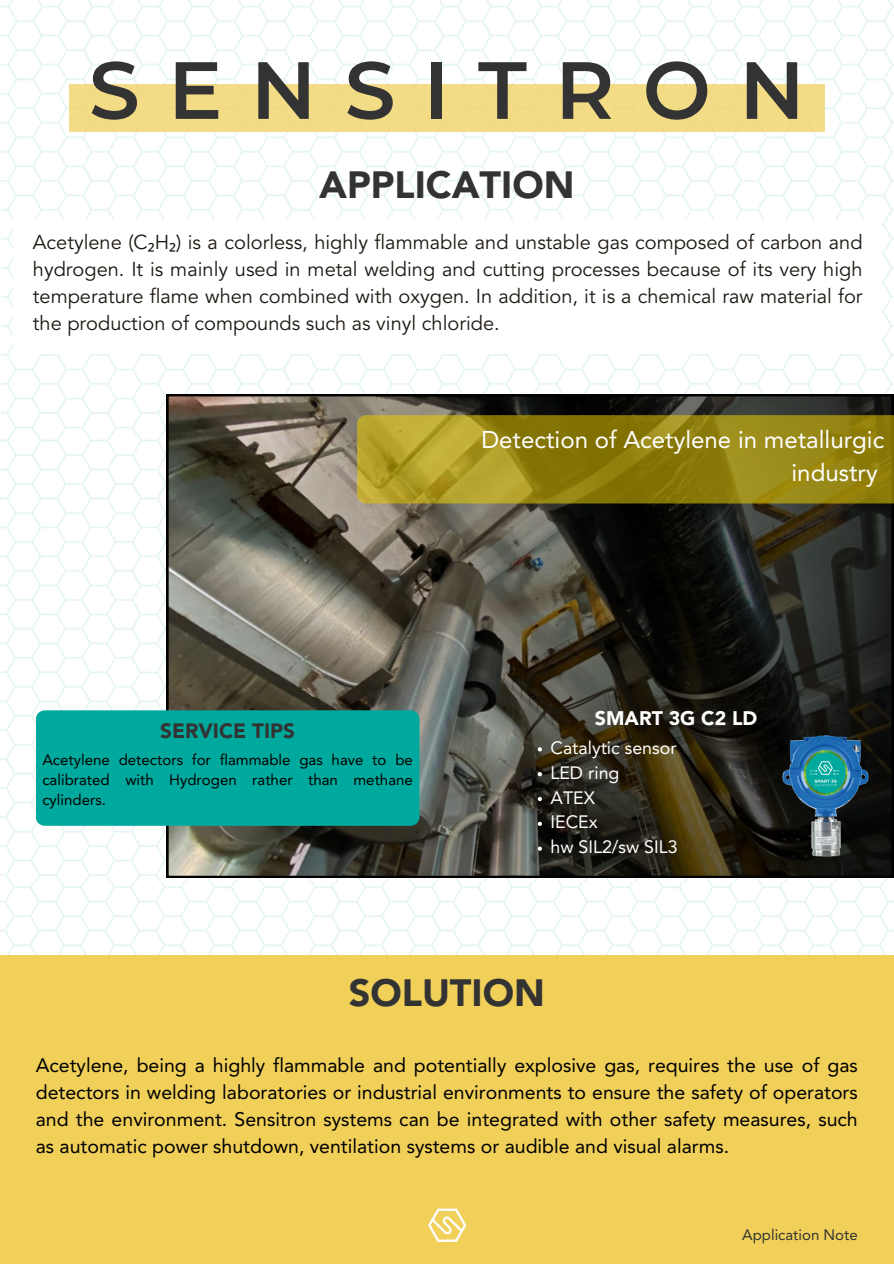
<style>
.page{position:relative;width:894px;height:1264px;background:#fff}
.page>*{position:absolute;margin:0;border:0;box-sizing:border-box;transform-origin:0 0}
.t1{font:600 80.85px "Montserrat";letter-spacing:.35em;color:#333}
.t2{font:900 37.65px "Avenir LT Std";color:#333}
.t3{font:24px/32.7px "Avenir LT Std";color:#fff;text-align:right}
.t4{font:900 20.55px "Avenir LT Std";color:#333}
.t5{font:19.95px/27px "Avenir LT Std";color:#1c1711;text-align:justify}
.t6{font:19.5px/27px "Avenir LT Std";color:#000;text-align:justify}
.t7{font:900 19.5px "Avenir LT Std";color:#fff}
.t8{font:17.85px "Avenir LT Std";color:#fff}
.t9{font:15px/20px "Avenir LT Std";color:#000;text-align:justify}
.t10{font:15px "Avenir LT Std";color:#333}
.s1{font-family:"Noto Sans"}
</style>
<div class="page">
<img style="left:0;top:434px;width:893px;height:520px">
<img style="left:2px;top:0;width:891px;height:434px">
<div style="left:69px;top:84px;width:755px;height:48px;background:#f4dc86"></div>
<div style="left:0;top:954px;width:893px;height:309px;background:#f1d05a"></div>
<img style="left:428px;top:1208px;width:39px;height:34px">
<svg style="left:167px;top:394px;width:726px;height:484px;background:#444238"></svg>
<div style="left:13px;top:220px;width:867px;height:134px;background:#fff"></div>
<svg style="left:357px;top:415px;width:536px;height:88px;background:#998816"></svg>
<div style="left:36px;top:710px;width:383px;height:115px;background:#00a99d"></div>
<img style="left:762px;top:734px;width:125px;height:124px">
<svg style="left:537px;top:747px;width:5px;height:4px"></svg>
<svg style="left:537px;top:772px;width:5px;height:4px"></svg>
<svg style="left:537px;top:797px;width:5px;height:4px"></svg>
<svg style="left:537px;top:821px;width:5px;height:5px"></svg>
<svg style="left:537px;top:846px;width:5px;height:4px"></svg>
<h2 class="t1" style="left:89px;top:41px;width:717px">SENSITRON</h2>
<h5 class="t2" style="left:319px;top:169px;width:257px">APPLICATION</h5>
<p class="t5" style="left:33px;top:231px;width:831px">Acetylene (C<span class="s1">₂</span>H<span class="s1">₂</span>) is a colorless, highly flammable and unstable gas composed of carbon and hydrogen. It is mainly used in metal welding and cutting processes because of its very high temperature flame when combined with oxygen. In addition, it is a chemical raw material for the production of compounds such as vinyl chloride.</p>
<p class="t3" style="left:481px;top:425px;width:404px">Detection of Acetylene in metallurgic industry</p>
<p class="t4" style="left:160px;top:722px;width:136px">SERVICE TIPS</p>
<p class="t9" style="left:42px;top:750px;width:372px">Acetylene detectors for flammable gas have to be calibrated with Hydrogen rather than methane cylinders.</p>
<p class="t7" style="left:594px;top:710px;width:164px">SMART 3G C2 LD</p>
<p class="t8" style="left:550px;top:740px;width:128px">Catalytic sensor</p>
<p class="t8" style="left:550px;top:765px;width:70px">LED ring</p>
<p class="t8" style="left:550px;top:790px;width:46px">ATEX</p>
<p class="t8" style="left:550px;top:814px;width:49px">IECEx</p>
<p class="t8" style="left:550px;top:839px;width:129px">hw SIL2/sw SIL3</p>
<h6 class="t2" style="left:348px;top:977px;width:198px">SOLUTION</h6>
<p class="t6" style="left:36px;top:1053px;width:823px">Acetylene, being a highly flammable and potentially explosive gas, requires the use of gas detectors in welding laboratories or industrial environments to ensure the safety of operators and the environment. Sensitron systems can be integrated with other safety measures, such as automatic power shutdown, ventilation systems or audible and visual alarms.</p>
<h4 class="t10" style="left:742px;top:1228px;width:117px">Application Note</h4>
</div>
